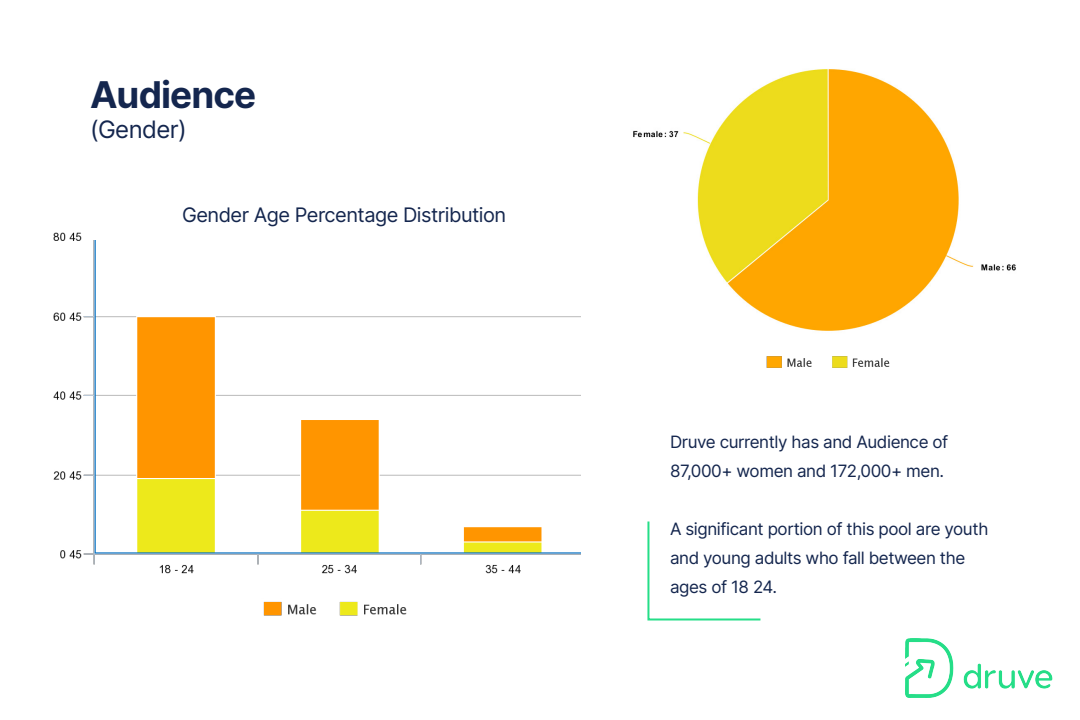
<style>
.page{position:relative;width:1080px;height:720px;background:#fff}
.page>*{position:absolute;margin:0;border:0;box-sizing:border-box;transform-origin:0 0}
.t1{font:700 36.9px "Inter";letter-spacing:-.025em;color:#14264e}
.t2{font:24px "Inter";letter-spacing:-.025em;color:#14264e}
.t3{font:20px "Inter";letter-spacing:-.025em;color:#14264e}
.t4{font:17px/29px "Inter";letter-spacing:-.025em;color:#14264e}
</style>
<div class="page">
<img style="left:905px;top:639px;width:148px;height:58px">
<img style="left:633px;top:69px;width:383px;height:262px">
<img style="left:766px;top:356px;width:124px;height:12px">
<img style="left:87px;top:241px;width:494px;height:333px">
<img style="left:263px;top:601px;width:144px;height:15px">
<img style="left:53px;top:232px;width:34px;height:327px">
<svg style="left:647px;top:521px;width:114px;height:100px"></svg>
<h1 class="t1" style="left:90px;top:67px;width:168px">Audience</h1>
<h2 class="t2" style="left:90px;top:112px;width:98px">(Gender)</h2>
<p class="t3" style="left:182px;top:200px;width:326px">Gender Age Percentage Distribution</p>
<p class="t4" style="left:670px;top:427px;width:280px">Druve currently has and Audience of<br>87,000+ women and 172,000+ men.</p>
<p class="t4" style="left:670px;top:514px;width:320px">A significant portion of this pool are youth and young adults who fall between the ages of 18 24.</p>
</div>
